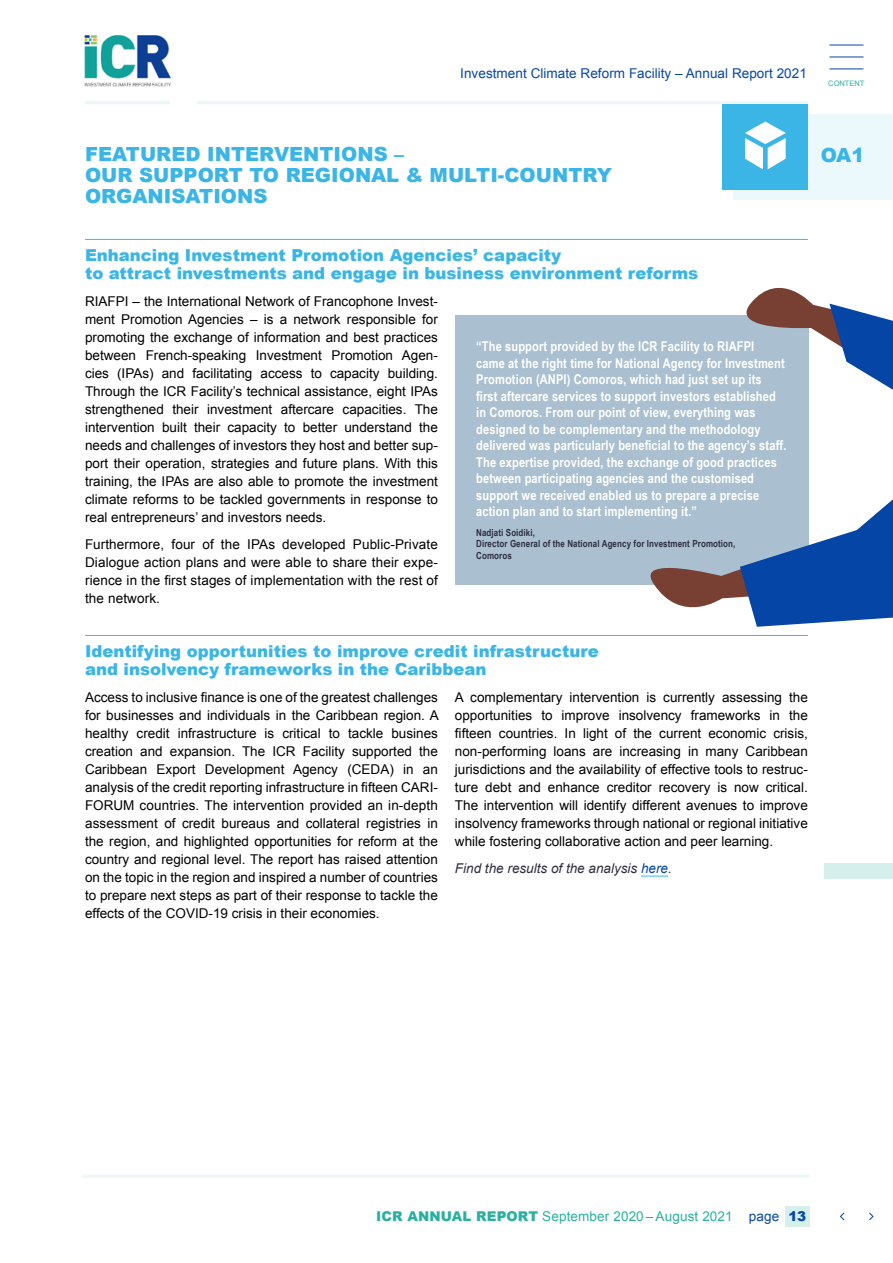
<style>
.page{position:relative;width:893px;height:1263px;background:#fff}
.page>*{position:absolute;margin:0;border:0;box-sizing:border-box;transform-origin:0 0}
.t1{font:900 19.5px/21px "Arial";color:#3ab5e6}
.t2{font:900 16.5px/18px "Arial";color:#3ab5e6}
.t3{font:13.5px/18px "Arial";color:#000;text-align:justify}
.t4{font:700 13.5px/16.5px "Arial Narrow";letter-spacing:.01em;color:#fff}
.t5{font:13.5px "Arial";letter-spacing:.005em;color:#0646a5}
.t6{font:13.5px "Arial";letter-spacing:.01em;color:#2ab0a1}
.t7{font:italic 13.5px "Arial";color:#2f2e41}
.t8{font:700 9.75px/11.2px "Arial Narrow";letter-spacing:.01em;color:#2f2e41}
.t9{font:7.5px "Arial";color:#2ab0a1}
.s1{color:#0646a5}
.s2{font-weight:900}
.s3{font-weight:900;color:#0646a5}
</style>
<div class="page">
<img style="left:84px;top:35px;width:87px;height:52px">
<hr style="left:197px;top:101px;width:611px;height:3px;background:#eaf7f6">
<hr style="left:82px;top:1175px;width:727px;height:3px;background:#eaf7f6">
<hr style="left:85px;top:101px;width:85px;height:3px;background:#eaf7f6">
<hr style="left:829px;top:69px;width:34px;height:1px;background:#0646a5">
<hr style="left:829px;top:45px;width:34px;height:1px;background:#0646a5">
<hr style="left:829px;top:57px;width:34px;height:1px;background:#0646a5">
<div style="left:785px;top:1206px;width:24px;height:20px;background:#d4efec"></div>
<svg style="left:840px;top:1213px;width:33px;height:7px"></svg>
<hr style="left:85px;top:239px;width:723px;height:1px;background:#3ab5e6">
<hr style="left:85px;top:635px;width:723px;height:1px;background:#3ab5e6">
<svg style="left:641px;top:876px;width:27px;height:1px"></svg>
<div style="left:825px;top:863px;width:68px;height:16px;background:#d4efec"></div>
<div style="left:455px;top:315px;width:353px;height:270px;background:#aac0d0"></div>
<svg style="left:650px;top:499px;width:243px;height:128px"></svg>
<svg style="left:746px;top:287px;width:147px;height:103px"></svg>
<div style="left:733px;top:115px;width:160px;height:85px;background:#ebf8fc"></div>
<div style="left:723px;top:104px;width:85px;height:85px;background:#3ab5e6"></div>
<svg style="left:745px;top:122px;width:41px;height:47px"></svg>
<p class="t5" style="left:460px;top:65px;width:348px">Investment Climate Reform Facility – Annual Report 2021</p>
<p class="t9" style="left:828px;top:78px;width:38px">CONTENT</p>
<h1 class="t1" style="left:85px;top:143px;width:528px">FEATURED INTERVENTIONS –<br>OUR SUPPORT TO REGIONAL &amp; MULTI-COUNTRY<br>ORGANISATIONS</h1>
<h1 class="t1" style="left:821px;top:144px;width:45px">OA1</h1>
<p class="t2" style="left:85px;top:246px;width:615px">Enhancing Investment Promotion Agencies’ capacity<br>to attract investments and engage in business environment reforms</p>
<p class="t3" style="left:85px;top:292px;width:354px">RIAFPI – the International Network of Francophone Invest&shy;ment Promotion Agencies – is a network responsible for promoting the exchange of information and best practices between French-speaking Investment Promotion Agen&shy;cies (IPAs) and facilitating access to capacity building.<br>Through the ICR Facility’s technical assistance, eight IPAs strengthened their investment aftercare capacities. The intervention built their capacity to better understand the needs and challenges of investors they host and better sup&shy;port their operation, strategies and future plans. With this training, the IPAs are also able to promote the investment climate reforms to be tackled governments in response to real entrepreneurs’ and investors needs.</p>
<p class="t3" style="left:85px;top:535px;width:354px">Furthermore, four of the IPAs developed Public-Private Dialogue action plans and were able to share their expe&shy;rience in the first stages of implementation with the rest of the network.</p>
<p class="t4" style="left:476px;top:338px;width:312px">“The support provided by the ICR Facility to RIAFPI<br>came at the right time for National Agency for Investment Promotion (ANPI) Comoros, which had just set up its<br>first aftercare services to support investors established in Comoros. From our point of view, everything was designed to be complementary and the methodology delivered was particularly beneficial to the agency’s staff.<br>The expertise provided, the exchange of good practices between participating agencies and the customised support we received enabled us to prepare a precise action plan and to start implementing it.”</p>
<p class="t8" style="left:476px;top:526px;width:261px">Nadjati Soidiki,<br>Director General of the National Agency for Investment Promotion,<br>Comoros</p>
<p class="t2" style="left:85px;top:642px;width:515px">Identifying opportunities to improve credit infrastructure and insolvency frameworks in the Caribbean</p>
<p class="t3" style="left:85px;top:688px;width:355px">Access to inclusive finance is one of the greatest challenges for businesses and individuals in the Caribbean region. A healthy credit infrastructure is critical to tackle busines creation and expansion. The ICR Facility supported the Caribbean Export Development Agency (CEDA) in an analysis of the credit reporting infrastructure in fifteen CARI-FORUM countries. The intervention provided an in-depth assessment of credit bureaus and collateral registries in the region, and highlighted opportunities for reform at the country and regional level. The report has raised attention on the topic in the region and inspired a number of countries to prepare next steps as part of their response to tackle the effects of the COVID-19 crisis in their economies.</p>
<p class="t3" style="left:455px;top:688px;width:354px">A complementary intervention is currently assessing the opportunities to improve insolvency frameworks in the fifteen countries. In light of the current economic crisis, non-performing loans are increasing in many Caribbean jurisdictions and the availability of effective tools to restruc&shy;ture debt and enhance creditor recovery is now critical.<br>The intervention will identify different avenues to improve insolvency frameworks through national or regional initiative while fostering collaborative action and peer learning.</p>
<p class="t7" style="left:455px;top:859px;width:218px">Find the results of the analysis <span class="s1">here</span>.</p>
<p class="t6" style="left:376px;top:1207px;width:431px"><span class="s2">ICR ANNUAL REPORT</span> September 2020 – August 2021 <span class="s1">page</span> <span class="s3">13</span></p>
</div>
